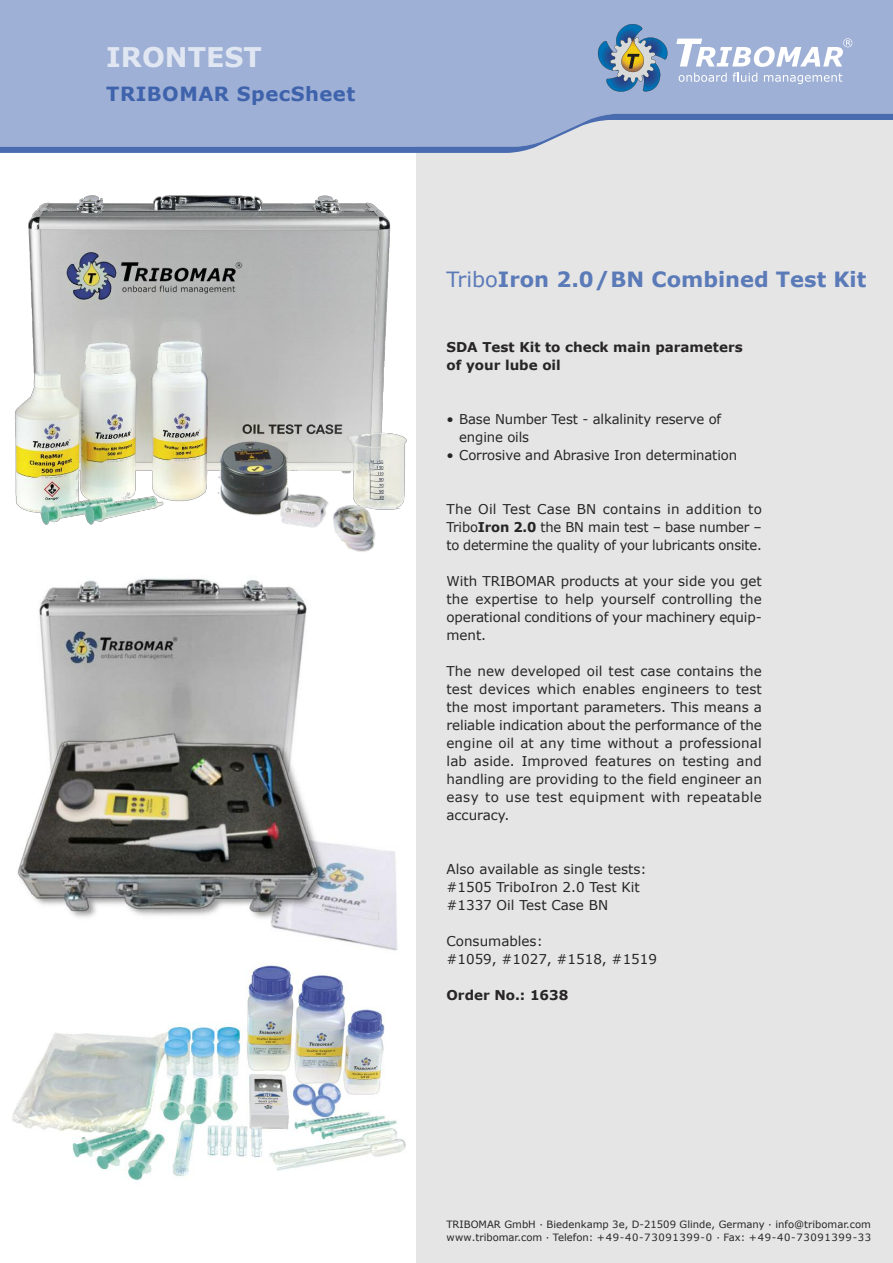
<style>
.page{position:relative;width:893px;height:1263px;background:#fff}
.page>*{position:absolute;margin:0;border:0;box-sizing:border-box;transform-origin:0 0}
.t1{font:700 27px "Verdana";color:rgb(255 255 255/.7)}
.t2{font:700 21px "Verdana";color:#5b7ab8}
.t3{font:700 19.5px "Verdana";letter-spacing:.025em;color:#3e62ab}
.t4{font:13.5px/18px "Verdana";letter-spacing:-.01em;color:#272526}
.t5{font:700 13.5px/18px "Verdana";color:#272526}
.t6{font:10.05px/13.5px "Verdana";color:#272526}
.s1{font-weight:400}
.s2{font-weight:700}
</style>
<div class="page">
<img style="left:15px;top:188px;width:402px;height:400px">
<img style="left:12px;top:964px;width:394px;height:216px">
<div style="left:417px;top:76px;width:476px;height:1187px;background:#e5e5e5"></div>
<div style="left:0;top:0;width:893px;height:114px;background:#9eb0d5"></div>
<svg style="left:0;top:114px;width:893px;height:39px"></svg>
<svg style="left:676px;top:38px;width:176px;height:29px"></svg>
<svg style="left:679px;top:73px;width:48px;height:9px"></svg>
<svg style="left:733px;top:73px;width:24px;height:9px"></svg>
<svg style="left:764px;top:73px;width:78px;height:11px"></svg>
<svg style="left:596px;top:24px;width:72px;height:68px;background:#7b97af"></svg>
<img style="left:15px;top:567px;width:400px;height:384px">
<h1 class="t1" style="left:106px;top:39px;width:157px">IRONTEST</h1>
<h3 class="t3" style="left:106px;top:82px;width:250px">TRIBOMAR SpecSheet</h3>
<h2 class="t2" style="left:446px;top:266px;width:421px"><span class="s1">Tribo</span>Iron 2.0/BN Combined Test Kit</h2>
<p class="t5" style="left:446px;top:338px;width:298px">SDA Test Kit to check main parameters of your lube oil</p>
<p class="t4" style="left:459px;top:410px;width:263px;text-indent:-13px">• Base Number Test - alkalinity reserve of engine oils</p>
<p class="t4" style="left:446px;top:446px;width:292px">• Corrosive and Abrasive Iron determination</p>
<p class="t4" style="left:446px;top:500px;width:317px;text-align:justify">The Oil Test Case BN contains in addition to Tribo<span class="s2">Iron 2.0</span> the BN main test – base number – to determine the quality of your lubricants onsite.</p>
<p class="t4" style="left:446px;top:572px;width:317px;text-align:justify">With TRIBOMAR products at your side you get the expertise to help yourself controlling the operational conditions of your machinery equip&shy;ment.</p>
<p class="t4" style="left:446px;top:662px;width:317px;text-align:justify">The new developed oil test case contains the test devices which enables engineers to test the most important parameters. This means a reliable indication about the performance of the engine oil at any time without a professional lab aside. Improved features on testing and handling are providing to the field engineer an easy to use test equipment with repeatable accuracy.</p>
<p class="t4" style="left:446px;top:860px;width:202px">Also available as single tests: #1505 TriboIron 2.0 Test Kit #1337 Oil Test Case BN</p>
<p class="t4" style="left:446px;top:932px;width:212px">Consumables:<br>#1059, #1027, #1518, #1519</p>
<p class="t5" style="left:446px;top:986px;width:123px">Order No.: 1638</p>
<p class="t6" style="left:446px;top:1217px;width:426px">TRIBOMAR GmbH · Biedenkamp 3e, D-21509 Glinde, Germany · info@tribomar.com www.tribomar.com · Telefon: +49-40-73091399-0 · Fax: +49-40-73091399-33</p>
</div>
